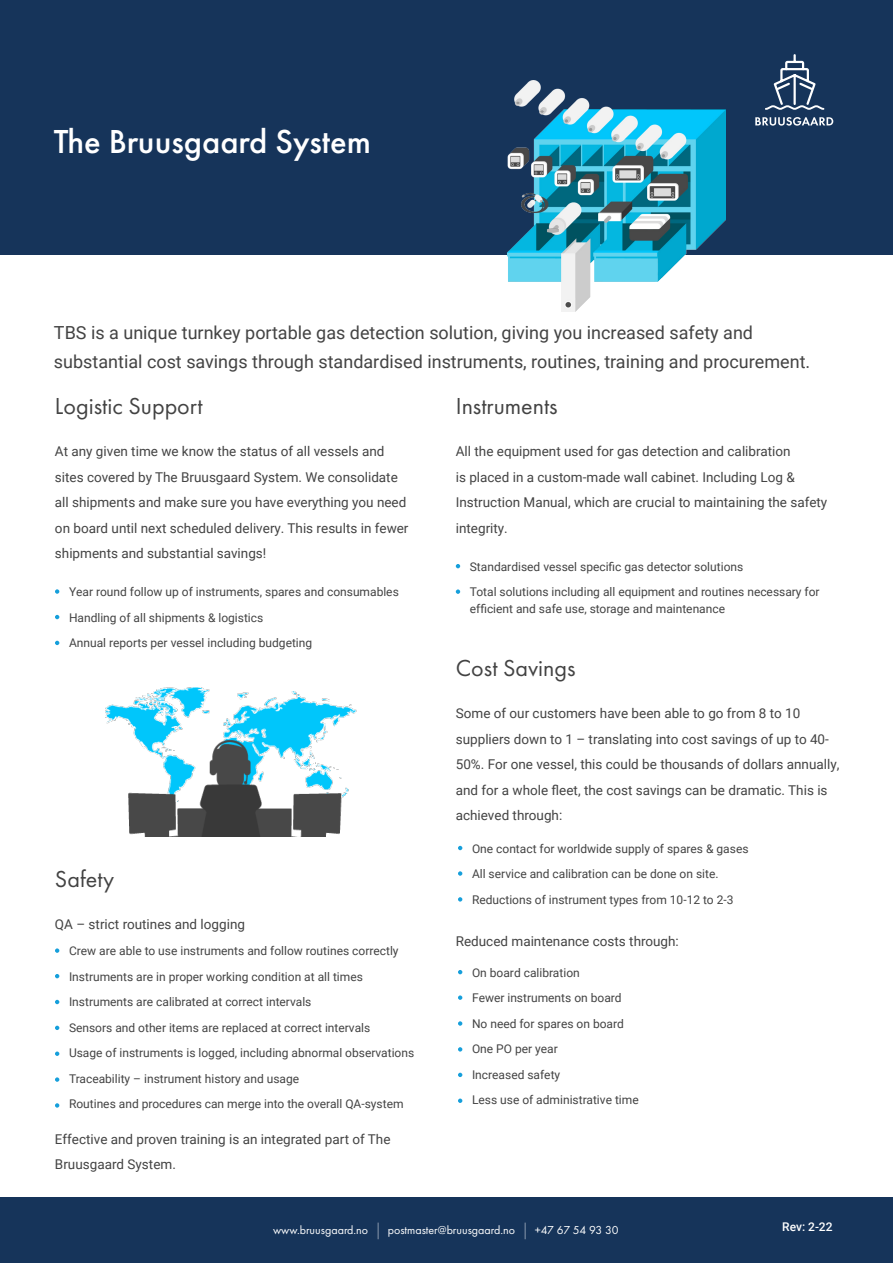
<style>
.page{position:relative;width:893px;height:1263px;background:#fff}
.page>*{position:absolute;margin:0;border:0;box-sizing:border-box;transform-origin:0 0}
.t1{font:500 34.5px "Futura PT";color:#fff}
.t2{font:24px "Futura PT";color:#434343}
.t3{font:18px/28.5px "Roboto";color:#434343}
.t4{font:13.5px/25.5px "Roboto";color:#434343}
.t5{font:12px/25.5px "Roboto";color:#434343}
.t6{font:12px "Futura PT";color:#fff}
.t7{font:500 12px "Roboto";color:#fff}
</style>
<div class="page">
<div style="left:0;top:0;width:893px;height:254px;background:#16345a"></div>
<div style="left:0;top:1198px;width:893px;height:65px;background:#16345a"></div>
<svg style="left:755px;top:54px;width:78px;height:72px"></svg>
<svg style="left:55px;top:589px;width:4px;height:5px"></svg>
<svg style="left:458px;top:846px;width:4px;height:4px"></svg>
<svg style="left:458px;top:970px;width:4px;height:4px"></svg>
<svg style="left:458px;top:1047px;width:4px;height:4px"></svg>
<svg style="left:456px;top:564px;width:4px;height:4px"></svg>
<svg style="left:55px;top:948px;width:4px;height:5px"></svg>
<svg style="left:55px;top:615px;width:4px;height:4px"></svg>
<svg style="left:458px;top:871px;width:4px;height:5px"></svg>
<svg style="left:458px;top:995px;width:4px;height:5px"></svg>
<svg style="left:458px;top:1073px;width:4px;height:4px"></svg>
<svg style="left:456px;top:589px;width:4px;height:5px"></svg>
<svg style="left:55px;top:974px;width:4px;height:4px"></svg>
<svg style="left:55px;top:641px;width:4px;height:4px"></svg>
<svg style="left:458px;top:897px;width:4px;height:4px"></svg>
<svg style="left:458px;top:1021px;width:4px;height:5px"></svg>
<svg style="left:458px;top:1098px;width:4px;height:5px"></svg>
<svg style="left:55px;top:1000px;width:4px;height:4px"></svg>
<svg style="left:55px;top:1026px;width:4px;height:4px"></svg>
<svg style="left:55px;top:1051px;width:4px;height:5px"></svg>
<svg style="left:55px;top:1077px;width:4px;height:5px"></svg>
<svg style="left:55px;top:1103px;width:4px;height:5px"></svg>
<img style="left:105px;top:688px;width:252px;height:149px">
<img style="left:507px;top:81px;width:218px;height:231px">
<svg style="left:378px;top:1222px;width:1px;height:17px"></svg>
<svg style="left:525px;top:1222px;width:1px;height:17px"></svg>
<h1 class="t1" style="left:54px;top:121px;width:319px">The Bruusgaard System</h1>
<h3 class="t3" style="left:54px;top:318px;width:758px">TBS is a unique turnkey portable gas detection solution, giving you increased safety and substantial cost savings through standardised instruments, routines, training and procurement.</h3>
<h2 class="t2" style="left:55px;top:392px;width:149px">Logistic Support</h2>
<p class="t4" style="left:55px;top:438px;width:355px">At any given time we know the status of all vessels and sites covered by The Bruusgaard System. We consolidate all shipments and make sure you have everything you need on board until next scheduled delivery. This results in fewer shipments and substantial savings!</p>
<p class="t5" style="left:69px;top:579px;width:331px">Year round follow up of instruments, spares and consumables<br>Handling of all shipments &amp; logistics<br>Annual reports per vessel including budgeting</p>
<h2 class="t2" style="left:55px;top:865px;width:61px">Safety</h2>
<p class="t4" style="left:55px;top:911px;width:192px">QA – strict routines and logging</p>
<p class="t5" style="left:69px;top:938px;width:347px">Crew are able to use instruments and follow routines correctly Instruments are in proper working condition at all times Instruments are calibrated at correct intervals<br>Sensors and other items are replaced at correct intervals<br>Usage of instruments is logged, including abnormal observations Traceability – instrument history and usage<br>Routines and procedures can merge into the overall QA-system</p>
<p class="t4" style="left:55px;top:1125px;width:337px">Effective and proven training is an integrated part of The<br>Bruusgaard System.</p>
<h2 class="t2" style="left:456px;top:392px;width:103px">Instruments</h2>
<p class="t4" style="left:456px;top:438px;width:373px">All the equipment used for gas detection and calibration<br>is placed in a custom-made wall cabinet. Including Log &amp; Instruction Manual, which are crucial to maintaining the safety integrity.</p>
<p class="t5" style="left:470px;top:553px;width:351px">Standardised vessel specific gas detector solutions<br>Total solutions including all equipment and routines necessary for</p>
<p class="t5" style="left:470px;top:595px;width:257px">efficient and safe use, storage and maintenance</p>
<h2 class="t2" style="left:456px;top:654px;width:121px">Cost Savings</h2>
<p class="t4" style="left:456px;top:700px;width:385px">Some of our customers have been able to go from 8 to 10 suppliers down to 1 – translating into cost savings of up to 40- 50%. For one vessel, this could be thousands of dollars annually, and for a whole fleet, the cost savings can be dramatic. This is achieved through:</p>
<p class="t5" style="left:472px;top:835px;width:278px">One contact for worldwide supply of spares &amp; gases<br>All service and calibration can be done on site.<br>Reductions of instrument types from 10-12 to 2-3</p>
<p class="t4" style="left:456px;top:928px;width:225px">Reduced maintenance costs through:</p>
<p class="t5" style="left:472px;top:959px;width:168px">On board calibration<br>Fewer instruments on board<br>No need for spares on board<br>One PO per year<br>Increased safety<br>Less use of administrative time</p>
<p class="t6" style="left:273px;top:1223px;width:97px">www.bruusgaard.no</p>
<p class="t6" style="left:388px;top:1223px;width:129px">postmaster@bruusgaard.no</p>
<p class="t6" style="left:535px;top:1223px;width:85px">+47 67 54 93 30</p>
<p class="t7" style="left:782px;top:1218px;width:52px">Rev: 2-22</p>
</div>
